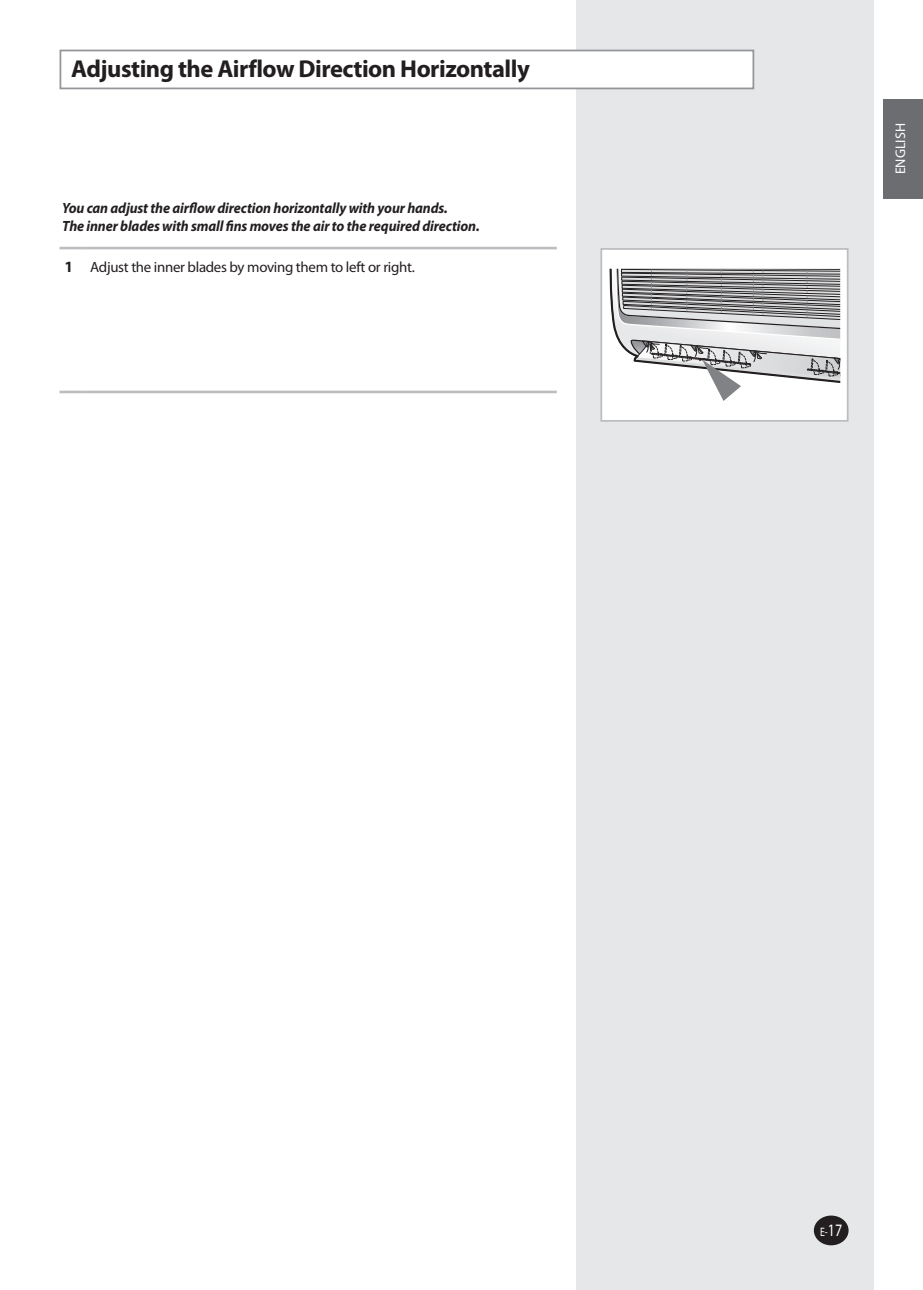
<style>
.page{position:relative;width:923px;height:1290px;background:#fff}
.page>*{position:absolute;margin:0;border:0;box-sizing:border-box;transform-origin:0 0}
.t1{font:700 24.5px "Myriad Pro";letter-spacing:-.02em;color:#231f20}
.t2{font:italic 700 14.88px/17.5px "Myriad Pro";letter-spacing:-.01em;color:#231f20;scale:.95 1}
.t3{font:14.88px "Myriad Pro";letter-spacing:-.02em;color:#231f20}
.t4{font:14px "Myriad Pro";color:#fff}
.t5{font:12.25px "Myriad Pro";color:#fff;scale:.8 1}
.s1{font-weight:700;font-size:15.75px}
.s2{font-size:17.5px}
</style>
<div class="page">
<div style="left:575px;top:0;width:298px;height:1290px;background:#e6e7e9"></div>
<div style="left:814px;top:1215px;width:34px;height:30px;background:#231f20;border-radius:50%"></div>
<div style="left:883px;top:99px;width:40px;height:99px;background:#6c6d70"></div>
<div style="left:60px;top:50px;width:693px;height:38px;background:#fff"></div>
<div style="left:60px;top:50px;width:694px;height:39px;border:2px solid #939598"></div>
<div style="left:601px;top:249px;width:246px;height:172px;background:#fff"></div>
<svg style="left:609px;top:269px;width:231px;height:132px"></svg>
<div style="left:600px;top:248px;width:248px;height:174px;border:2px solid #bcbdc0"></div>
<hr style="left:60px;top:247px;width:25px;height:2px;background:#bcbdc0">
<hr style="left:85px;top:247px;width:472px;height:2px;background:#bcbdc0">
<hr style="left:60px;top:391px;width:25px;height:2px;background:#bcbdc0">
<hr style="left:85px;top:391px;width:472px;height:2px;background:#bcbdc0">
<h1 class="t1" style="left:71px;top:55px;width:460px">Adjusting the Airflow Direction Horizontally</h1>
<p class="t2" style="left:62px;top:200px;width:441px">You can adjust the airflow direction horizontally with your hands.<br>The inner blades with small fins moves the air to the required direction.</p>
<p class="t3" style="left:64px;top:258px;width:352px"><span class="s1">1</span> Adjust the inner blades by moving them to left or right.</p>
<p class="t4" style="left:893px;top:174px;width:53px;rotate:-90deg">ENGLISH</p>
<p class="t5" style="left:820px;top:1225px;width:29px">E-<span class="s2">17</span></p>
</div>
